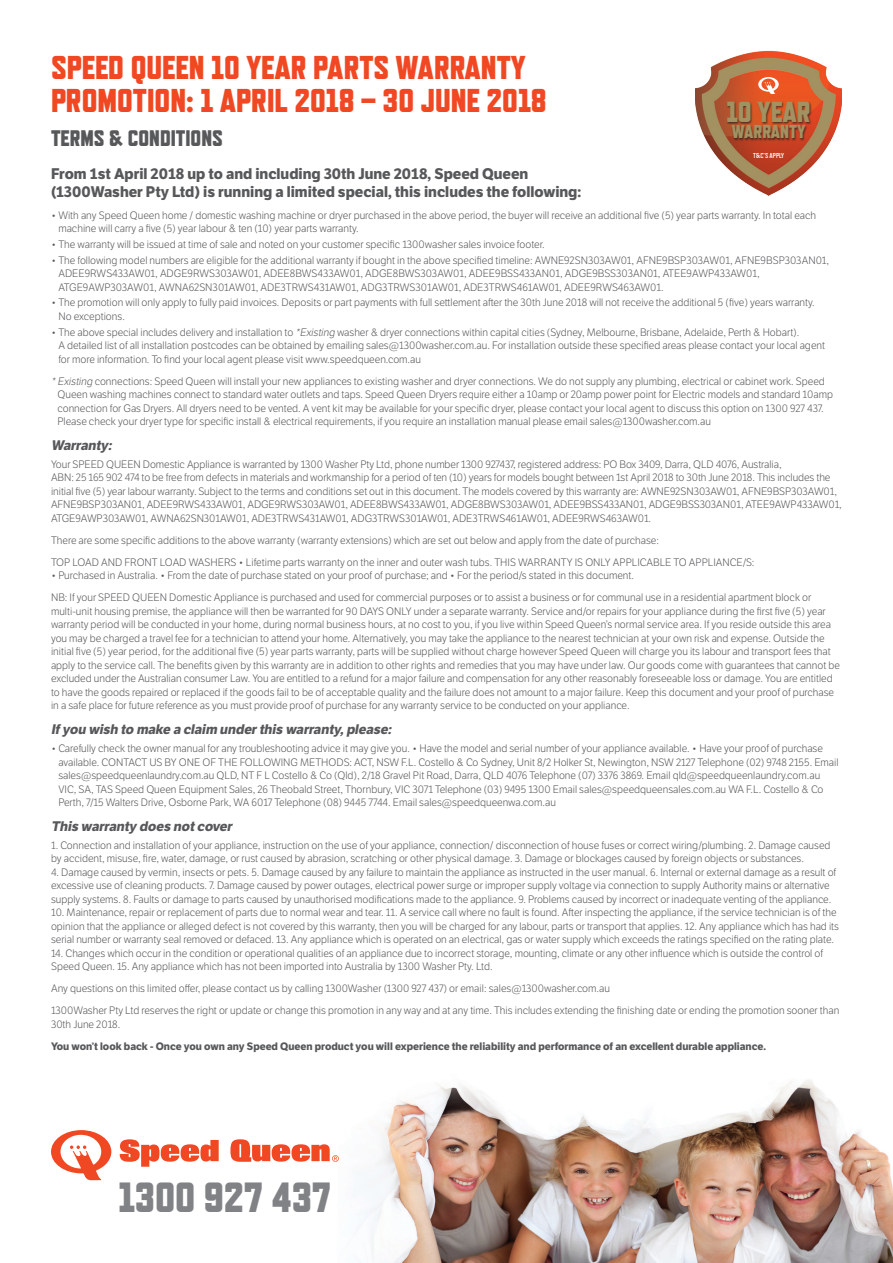
<style>
.page{position:relative;width:893px;height:1263px;background:#fff}
.page>*{position:absolute;margin:0;border:0;box-sizing:border-box;transform-origin:0 0}
.Heading{font:800 42.15px "Refrigerator Deluxe";color:#808285}
.Heading-2{font:800 33px/33px "Refrigerator Deluxe";color:#f04822}
.t1{font:800 29.1px "Refrigerator Deluxe";color:#a29161}
.Sub_Heading{font:800 22.5px "Refrigerator Deluxe";color:#57585a}
.t2{font:800 18.75px "Refrigerator Deluxe";color:#a29161}
.Sub_Sub_Heading{font:700 15px/18px "LFT Etica";color:#57585a}
.Italics{font:italic 700 13.5px "LFT Etica";color:#57585a}
.Text{font:300 10.5px/13.5px "LFT Etica";color:#57585a}
.Text-2{font:700 10.5px "LFT Etica";color:#57585a}
.t3{font:700 7.2px "Refrigerator Deluxe";color:#fff}
.s1{font-style:italic}
</style>
<div class="page">
<img style="left:89px;top:1080px;width:804px;height:183px">
<svg style="left:120px;top:1139px;width:99px;height:28px"></svg>
<svg style="left:230px;top:1139px;width:109px;height:23px"></svg>
<svg style="left:51px;top:1130px;width:60px;height:50px"></svg>
<img style="left:695px;top:50px;width:147px;height:146px">
<div style="left:726px;top:101px;width:86px;height:40px;background:#231f20;opacity:.75"></div>
<svg style="left:758px;top:77px;width:21px;height:17px"></svg>
<p class="Heading-2" style="left:51px;top:51px;width:497px">SPEED QUEEN 10 YEAR PARTS WARRANTY<br>PROMOTION: 1 APRIL 2018 – 30 JUNE 2018</p>
<p class="Sub_Heading" style="left:51px;top:125px;width:173px">TERMS &amp; CONDITIONS</p>
<p class="Sub_Sub_Heading" style="left:51px;top:165px;width:532px">From 1st April 2018 up to and including 30th June 2018, Speed Queen (1300Washer Pty Ltd) is running a limited special, this includes the following:</p>
<p class="Text" style="left:58px;top:209px;width:759px;text-indent:-7px">• With any Speed Queen home / domestic washing machine or dryer purchased in the above period, the buyer will receive an additional five (5) year parts warranty. In total each machine will carry a five (5) year labour &amp; ten (10) year parts warranty.</p>
<p class="Text" style="left:51px;top:238px;width:495px">• The warranty will be issued at time of sale and noted on your customer specific 1300washer sales invoice footer.</p>
<p class="Text" style="left:58px;top:254px;width:772px;text-indent:-7px">• The following model numbers are eligible for the additional warranty if bought in the above specified timeline: AWNE92SN303AW01, AFNE9BSP303AW01, AFNE9BSP303AN01,<br>ADEE9RWS433AW01, ADGE9RWS303AW01, ADEE8BWS433AW01, ADGE8BWS303AW01, ADEE9BSS433AN01, ADGE9BSS303AN01, ATEE9AWP433AW01,<br>ATGE9AWP303AW01, AWNA62SN301AW01, ADE3TRWS431AW01, ADG3TRWS301AW01, ADE3TRWS461AW01, ADEE9RWS463AW01.</p>
<p class="Text" style="left:58px;top:296px;width:758px;text-indent:-7px">• The promotion will only apply to fully paid invoices. Deposits or part payments with full settlement after the 30th June 2018 will not receive the additional 5 (five) years warranty.<br>No exceptions.</p>
<p class="Text" style="left:58px;top:325px;width:768px;text-indent:-7px">• The above special includes delivery and installation to <span class="s1">*Existing</span> washer &amp; dryer connections within capital cities (Sydney, Melbourne, Brisbane, Adelaide, Perth &amp; Hobart).<br>A detailed list of all installation postcodes can be obtained by emailing sales@1300washer.com.au. For installation outside these specified areas please contact your local agent for more information. To find your local agent please visit www.speedqueen.com.au</p>
<p class="Text" style="left:57px;top:374px;width:777px;text-indent:-6px"><span class="s1">* Existing</span> connections: Speed Queen will install your new appliances to existing washer and dryer connections. We do not supply any plumbing, electrical or cabinet work. Speed Queen washing machines connect to standard water outlets and taps. Speed Queen Dryers require either a 10amp or 20amp power point for Electric models and standard 10amp connection for Gas Dryers. All dryers need to be vented. A vent kit may be available for your specific dryer, please contact your local agent to discuss this option on 1300 927 437.<br>Please check your dryer type for specific install &amp; electrical requirements, if you require an installation manual please email sales@1300washer.com.au</p>
<p class="Italics" style="left:51px;top:437px;width:65px">Warranty:</p>
<p class="Text" style="left:51px;top:458px;width:792px">Your SPEED QUEEN Domestic Appliance is warranted by 1300 Washer Pty Ltd, phone number 1300 927437, registered address: PO Box 3409, Darra, QLD 4076, Australia,<br>ABN: 25 165 902 474 to be free from defects in materials and workmanship for a period of ten (10) years for models bought between 1st April 2018 to 30th June 2018. This includes the initial five (5) year labour warranty. Subject to the terms and conditions set out in this document. The models covered by this warranty are: AWNE92SN303AW01, AFNE9BSP303AW01, AFNE9BSP303AN01, ADEE9RWS433AW01, ADGE9RWS303AW01, ADEE8BWS433AW01, ADGE8BWS303AW01, ADEE9BSS433AN01, ADGE9BSS303AN01, ATEE9AWP433AW01, ATGE9AWP303AW01, AWNA62SN301AW01, ADE3TRWS431AW01, ADG3TRWS301AW01, ADE3TRWS461AW01, ADEE9RWS463AW01.</p>
<p class="Text" style="left:51px;top:534px;width:609px">There are some specific additions to the above warranty (warranty extensions) which are set out below and apply from the date of purchase:</p>
<p class="Text" style="left:51px;top:556px;width:705px">TOP LOAD AND FRONT LOAD WASHERS • Lifetime parts warranty on the inner and outer wash tubs. THIS WARRANTY IS ONLY APPLICABLE TO APPLIANCE/S:</p>
<p class="Text" style="left:51px;top:569px;width:585px">• Purchased in Australia. • From the date of purchase stated on your proof of purchase; and • For the period/s stated in this document.</p>
<p class="Text" style="left:51px;top:591px;width:790px">NB: If your SPEED QUEEN Domestic Appliance is purchased and used for commercial purposes or to assist a business or for communal use in a residential apartment block or multi-unit housing premise, the appliance will then be warranted for 90 DAYS ONLY under a separate warranty. Service and/or repairs for your appliance during the first five (5) year warranty period will be conducted in your home, during normal business hours, at no cost to you, if you live within Speed Queen’s normal service area. If you reside outside this area you may be charged a travel fee for a technician to attend your home. Alternatively, you may take the appliance to the nearest technician at your own risk and expense. Outside the initial five (5) year period, for the additional five (5) year parts warranty, parts will be supplied without charge however Speed Queen will charge you its labour and transport fees that apply to the service call. The benefits given by this warranty are in addition to other rights and remedies that you may have under law. Our goods come with guarantees that cannot be excluded under the Australian consumer Law. You are entitled to a refund for a major failure and compensation for any other reasonably foreseeable loss or damage. You are entitled to have the goods repaired or replaced if the goods fail to be of acceptable quality and the failure does not amount to a major failure. Keep this document and your proof of purchase in a safe place for future reference as you must provide proof of purchase for any warranty service to be conducted on your appliance.</p>
<p class="Italics" style="left:51px;top:721px;width:345px">Ifyou wish to make a claim underthis warranty,please:</p>
<p class="Text" style="left:58px;top:742px;width:782px;text-indent:-7px">• Carefully check the owner manual for any troubleshooting advice it may give you. • Have the model and serial number of your appliance available. • Have your proof of purchase available. CONTACT US BY ONE OF THE FOLLOWING METHODS: ACT, NSW F.L. Costello &amp; Co Sydney, Unit 8/2 Holker St, Newington, NSW 2127 Telephone (02) 9748 2155. Email sales@speedqueenlaundry.com.au QLD, NT F L Costello &amp; Co (Qld), 2/18 Gravel Pit Road, Darra, QLD 4076 Telephone (07) 3376 3869. Email qld@speedqueenlaundry.com.au VIC, SA, TAS Speed Queen Equipment Sales, 26 Theobald Street, Thornbury, VIC 3071 Telephone (03) 9495 1300 Email sales@speedqueensales.com.au WA F.L. Costello &amp; Co Perth, 7/15 Walters Drive, Osborne Park, WA 6017 Telephone (08) 9445 7744. Email sales@speedqueenwa.com.au</p>
<p class="Italics" style="left:51px;top:818px;width:185px">This warranty does notcover</p>
<p class="Text" style="left:51px;top:839px;width:781px">1. Connection and installation of your appliance, instruction on the use of your appliance, connection/ disconnection of house fuses or correct wiring/plumbing. 2. Damage caused by accident, misuse, fire, water, damage, or rust caused by abrasion, scratching or other physical damage. 3. Damage or blockages caused by foreign objects or substances.</p>
<p class="Text" style="left:51px;top:866px;width:787px">4. Damage caused by vermin, insects or pets. 5. Damage caused by any failure to maintain the appliance as instructed in the user manual. 6. Internal or external damage as a result of excessive use of cleaning products. 7. Damage caused by power outages, electrical power surge or improper supply voltage via connection to supply Authority mains or alternative supply systems. 8. Faults or damage to parts caused by unauthorised modifications made to the appliance. 9. Problems caused by incorrect or inadequate venting of the appliance.</p>
<p class="Text" style="left:51px;top:906px;width:790px">10. Maintenance, repair or replacement of parts due to normal wear and tear. 11. A service call where no fault is found. After inspecting the appliance, if the service technician is of the opinion that the appliance or alleged defect is not covered by this warranty, then you will be charged for any labour, parts or transport that applies. 12. Any appliance which has had its serial number or warranty seal removed or defaced. 13. Any appliance which is operated on an electrical, gas or water supply which exceeds the ratings specified on the rating plate.</p>
<p class="Text" style="left:51px;top:947px;width:774px">14. Changes which occur in the condition or operational qualities of an appliance due to incorrect storage, mounting, climate or any other influence which is outside the control of<br>Speed Queen. 15. Any appliance which has not been imported into Australia by 1300 Washer Pty. Ltd.</p>
<p class="Text" style="left:51px;top:982px;width:560px">Any questions on this limited offer, please contact us by calling 1300Washer (1300 927 437) or email: sales@1300washer.com.au</p>
<p class="Text" style="left:51px;top:1004px;width:790px">1300Washer Pty Ltd reserves the right or update or change this promotion in any way and at any time. This includes extending the finishing date or ending the promotion sooner than<br>30th June 2018.</p>
<p class="Text-2" style="left:51px;top:1040px;width:717px">You won’t look back - Once you own any Speed Queen product you will experience the reliability and performance of an excellent durable appliance.</p>
<p class="t1" style="left:726px;top:95px;width:86px">10 YEAR</p>
<p class="t2" style="left:732px;top:121px;width:75px">WARRANTY</p>
<p class="t3" style="left:753px;top:151px;width:32px">T&amp;C’S APPLY</p>
<p class="Heading" style="left:118px;top:1172px;width:214px">1300 927 437</p>
</div>
